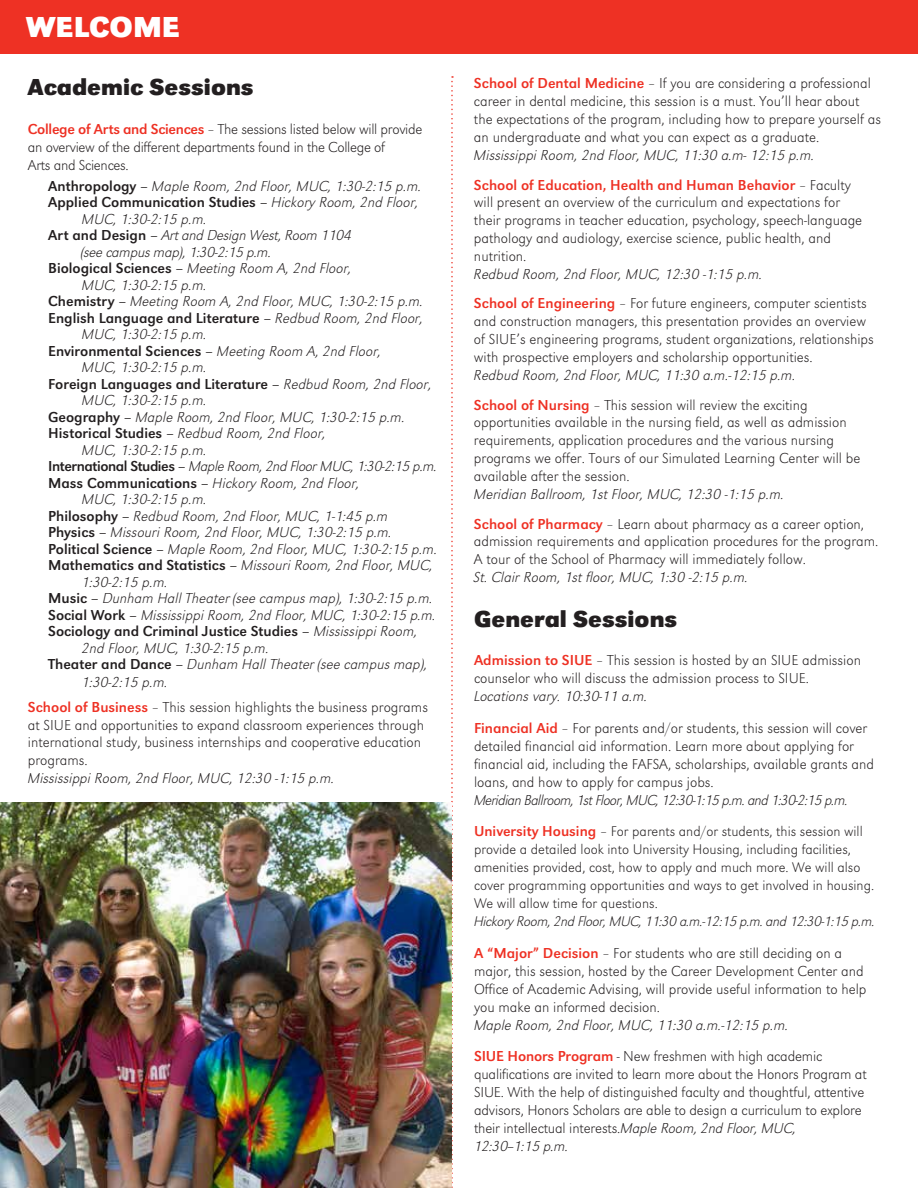
<style>
.page{position:relative;width:918px;height:1188px;background:#fff}
.page>*{position:absolute;margin:0;border:0;box-sizing:border-box;transform-origin:0 0}
.t1{font:700 30px "URW Grotesk T";color:#fff}
.t2{font:700 24px "URW Grotesk T";color:#231f20}
.t3{font:15px/17.9px "URW Grotesk T Extr Ligh";color:#231f20}
.t4{font:15px "URW Grotesk T Extr Ligh Obli";color:#231f20}
.t5{font:15px "URW Grotesk T";color:#231f20}
.t6{font:15px/18px "URW Grotesk T Extr Ligh";letter-spacing:-.02em;color:#231f20}
.t7{font:15px "URW Grotesk T Extr Ligh Obli";letter-spacing:-.02em;color:#231f20}
.t8{font:15px "URW Grotesk T Extr Ligh Obli";letter-spacing:-.03em;color:#231f20}
.t9{font:14.55px/18px "URW Grotesk T Extr Ligh";color:#231f20}
.s1{font-family:"URW Grotesk T";color:#ee3124}
.s2{font-family:"URW Grotesk T"}
.s3{font-family:"URW Grotesk T Extr Ligh Obli"}
.s4{font-family:"URW Grotesk T";font-size:15px;color:#ee3124}
.s5{font-size:15px}
</style>
<div class="page">
<div style="left:0;top:0;width:918px;height:54px;background:#ee3124"></div>
<svg style="left:451px;top:76px;width:2px;height:1112px"></svg>
<img style="left:0;top:803px;width:451px;height:385px">
<p class="t1" style="left:25px;top:10px;width:156px">WELCOME</p>
<p class="t2" style="left:28px;top:74px;width:227px">Academic Sessions</p>
<p class="t6" style="left:28px;top:120px;width:396px"><span class="s1">College of Arts and Sciences</span> – The sessions listed below will provide an overview of the different departments found in the College of<br>Arts and Sciences.</p>
<p class="t4" style="left:48px;top:177px;width:375px"><span class="s2">Anthropology –</span> Maple Room, 2nd Floor, MUC, 1:30-2:15 p.m.</p>
<p class="t5" style="left:48px;top:194px;width:372px">Applied Communication Studies – <span class="s3">Hickory Room, 2nd Floor,</span></p>
<p class="t4" style="left:82px;top:210px;width:127px">MUC, 1:30-2:15 p.m.</p>
<p class="t7" style="left:48px;top:227px;width:305px"><span class="s2">Art and Design –</span> Art and Design West, Room 1104</p>
<p class="t7" style="left:82px;top:243px;width:191px">(see campus map), 1:30-2:15 p.m.</p>
<p class="t4" style="left:48px;top:260px;width:305px"><span class="s2">Biological Sciences –</span> Meeting Room A, 2nd Floor,</p>
<p class="t4" style="left:82px;top:276px;width:127px">MUC, 1:30-2:15 p.m.</p>
<p class="t4" style="left:48px;top:293px;width:377px"><span class="s2">Chemistry –</span> Meeting Room A, 2nd Floor, MUC, 1:30-2:15 p.m.</p>
<p class="t5" style="left:48px;top:309px;width:377px">English Language and Literature – <span class="s3">Redbud Room, 2nd Floor,</span></p>
<p class="t4" style="left:82px;top:326px;width:127px">MUC, 1:30-2:15 p.m.</p>
<p class="t5" style="left:48px;top:342px;width:335px">Environmental Sciences – <span class="s3">Meeting Room A, 2nd Floor,</span></p>
<p class="t4" style="left:82px;top:359px;width:127px">MUC, 1:30-2:15 p.m.</p>
<p class="t5" style="left:48px;top:375px;width:385px">Foreign Languages and Literature – <span class="s3">Redbud Room, 2nd Floor,</span></p>
<p class="t4" style="left:82px;top:392px;width:127px">MUC, 1:30-2:15 p.m.</p>
<p class="t4" style="left:48px;top:408px;width:359px"><span class="s2">Geography –</span> Maple Room, 2nd Floor, MUC, 1:30-2:15 p.m.</p>
<p class="t4" style="left:48px;top:425px;width:279px"><span class="s2">Historical Studies –</span> Redbud Room, 2nd Floor,</p>
<p class="t4" style="left:82px;top:441px;width:127px">MUC, 1:30-2:15 p.m.</p>
<p class="t8" style="left:48px;top:458px;width:391px"><span class="s2">International Studies –</span> Maple Room, 2nd Floor MUC, 1:30-2:15 p.m.</p>
<p class="t4" style="left:48px;top:474px;width:313px"><span class="s2">Mass Communications –</span> Hickory Room, 2nd Floor,</p>
<p class="t4" style="left:82px;top:491px;width:127px">MUC, 1:30-2:15 p.m.</p>
<p class="t4" style="left:48px;top:507px;width:342px"><span class="s2">Philosophy –</span> Redbud Room, 2nd Floor, MUC, 1-1:45 p.m</p>
<p class="t4" style="left:48px;top:524px;width:345px"><span class="s2">Physics –</span> Missouri Room, 2nd Floor, MUC, 1:30-2:15 p.m.</p>
<p class="t4" style="left:48px;top:540px;width:391px"><span class="s2">Political Science –</span> Maple Room, 2nd Floor, MUC, 1:30-2:15 p.m.</p>
<p class="t4" style="left:48px;top:557px;width:386px"><span class="s2">Mathematics and Statistics –</span> Missouri Room, 2nd Floor, MUC,</p>
<p class="t4" style="left:82px;top:573px;width:88px">1:30-2:15 p.m.</p>
<p class="t4" style="left:48px;top:590px;width:386px"><span class="s2">Music –</span> Dunham Hall Theater (see campus map), 1:30-2:15 p.m.</p>
<p class="t4" style="left:48px;top:606px;width:389px"><span class="s2">Social Work –</span> Mississippi Room, 2nd Floor, MUC, 1:30-2:15 p.m.</p>
<p class="t5" style="left:48px;top:623px;width:371px">Sociology and Criminal Justice Studies – <span class="s3">Mississippi Room,</span></p>
<p class="t4" style="left:82px;top:639px;width:189px">2nd Floor, MUC, 1:30-2:15 p.m.</p>
<p class="t4" style="left:48px;top:656px;width:381px"><span class="s2">Theater and Dance –</span> Dunham Hall Theater (see campus map),</p>
<p class="t3" style="left:28px;top:670px;width:402px;line-height:24.6px;text-indent:54px"><span class="s3">1:30-2:15 p.m.<br></span><span class="s1">School of Business</span> – This session highlights the business programs</p>
<p class="t3" style="left:28px;top:716px;width:398px">at SIUE and opportunities to expand classroom experiences through international study, business internships and cooperative education programs.<br><span class="s3">Mississippi Room, 2nd Floor, MUC, 12:30 -1:15 p.m.</span></p>
<p class="t3" style="left:474px;top:75px;width:409px"><span class="s1">School of Dental Medicine</span> – If you are considering a professional career in dental medicine, this session is a must. You’ll hear about the expectations of the program, including how to prepare yourself as an undergraduate and what you can expect as a graduate.<br><span class="s3">Mississippi Room, 2nd Floor, MUC, 11:30 a.m- 12:15 p.m.</span></p>
<p class="t3" style="left:474px;top:176px;width:390px"><span class="s1">School of Education, Health and Human Behavior</span> – Faculty will present an overview of the curriculum and expectations for their programs in teacher education, psychology, speech-language pathology and audiology, exercise science, public health, and nutrition.<br><span class="s3">Redbud Room, 2nd Floor, MUC, 12:30 -1:15 p.m.</span></p>
<p class="t3" style="left:474px;top:295px;width:401px"><span class="s1">School of Engineering</span> – For future engineers, computer scientists and construction managers, this presentation provides an overview of SIUE’s engineering programs, student organizations, relationships with prospective employers and scholarship opportunities.<br><span class="s3">Redbud Room, 2nd Floor, MUC, 11:30 a.m.-12:15 p.m.</span></p>
<p class="t3" style="left:474px;top:396px;width:388px"><span class="s1">School of Nursing</span> – This session will review the exciting opportunities available in the nursing field, as well as admission requirements, application procedures and the various nursing programs we offer. Tours of our Simulated Learning Center will be available after the session.<br><span class="s3">Meridian Ballroom, 1st Floor, MUC, 12:30 -1:15 p.m.</span></p>
<p class="t3" style="left:474px;top:515px;width:406px"><span class="s1">School of Pharmacy</span> – Learn about pharmacy as a career option, admission requirements and application procedures for the program.<br>A tour of the School of Pharmacy will immediately follow.<br><span class="s3">St. Clair Room, 1st floor, MUC, 1:30 -2:15 p.m.</span></p>
<p class="t2" style="left:474px;top:605px;width:205px">General Sessions</p>
<p class="t3" style="left:474px;top:651px;width:389px"><span class="s1">Admission to SIUE</span> – This session is hosted by an SIUE admission counselor who will discuss the admission process to SIUE.<br><span class="s3">Locations vary. 10:30-11 a.m.</span></p>
<p class="t3" style="left:474px;top:719px;width:402px"><span class="s1">Financial Aid</span> – For parents and/or students, this session will cover detailed financial aid information. Learn more about applying for financial aid, including the FAFSA, scholarships, available grants and loans, and how to apply for campus jobs.<br><span class="s3">Meridian Ballroom, 1st Floor, MUC, 12:30-1:15 p.m. and 1:30-2:15 p.m.</span></p>
<p class="t9" style="left:474px;top:823px;width:403px"><span class="s4">University Housing</span> <span class="s5">–</span> For parents and/or students, this session will provide a detailed look into University Housing, including facilities, amenities provided, cost, how to apply and much more. We will also cover programming opportunities and ways to get involved in housing.<br>We will allow time for questions.<br><span class="s3">Hickory Room, 2nd Floor, MUC, 11:30 a.m.-12:15 p.m. and 12:30-1:15 p.m.</span></p>
<p class="t3" style="left:474px;top:944px;width:394px"><span class="s1">A “Major” Decision</span> – For students who are still deciding on a major, this session, hosted by the Career Development Center and Office of Academic Advising, will provide useful information to help you make an informed decision.<br><span class="s3">Maple Room, 2nd Floor, MUC, 11:30 a.m.-12:15 p.m.</span></p>
<p class="t3" style="left:474px;top:1047px;width:394px"><span class="s1">SIUE Honors Program</span> - New freshmen with high academic qualifications are invited to learn more about the Honors Program at SIUE. With the help of distinguished faculty and thoughtful, attentive advisors, Honors Scholars are able to design a curriculum to explore their intellectual interests.<span class="s3">Maple Room, 2nd Floor, MUC,<br>12:30--1:15 p.m.</span></p>
</div>
